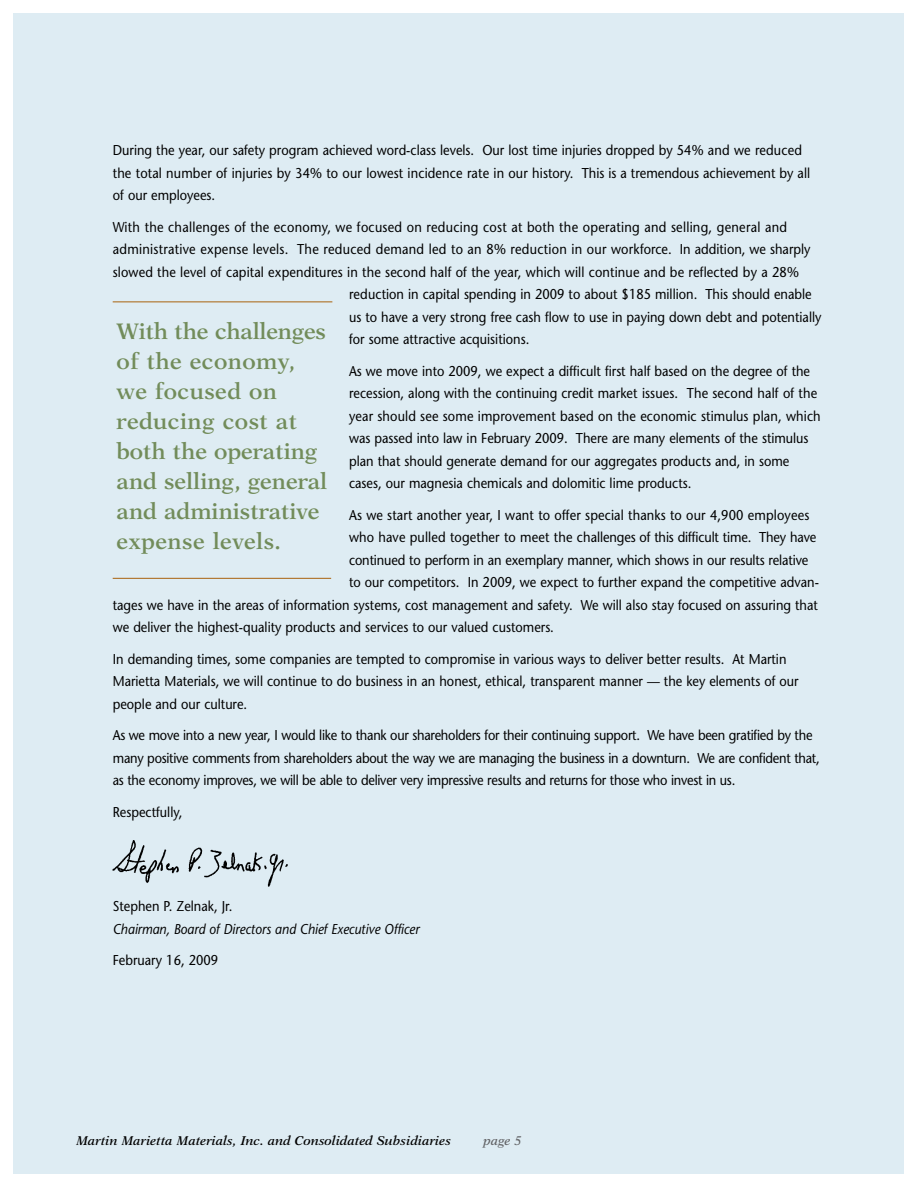
<style>
.page{position:relative;width:918px;height:1188px;background:#fff}
.page>*{position:absolute;margin:0;border:0;box-sizing:border-box;transform-origin:0 0}
.t1{font:600 22.5px/30px "New Aster";color:#728c5a}
.t2{font:14.25px/22.5px "Stone Sans";color:#000;scale:.9 1}
.t3{font:14.25px/22.5px "Stone Sans";letter-spacing:-.02em;color:#000;scale:.9 1}
.t4{font:14.25px "Stone Sans";letter-spacing:.02em;color:#000;scale:.9 1}
.t5{font:italic 14.25px "Stone Sans";color:#000;scale:.9 1}
.t6{font:italic 600 12.75px "New Aster";color:#000}
.t7{font:italic 600 12.75px "New Aster";color:#636467}
</style>
<div class="page">
<div style="left:14px;top:14px;width:890px;height:1160px;background:#deecf3"></div>
<hr style="left:113px;top:302px;width:219px;height:1px;background:#a9620d">
<hr style="left:113px;top:578px;width:218px;height:1px;background:#a9620d">
<img style="left:112px;top:840px;width:176px;height:47px">
<p class="t2" style="left:113px;top:139px;width:776px">During the year, our safety program achieved word-class levels. Our lost time injuries dropped by 54% and we reduced the total number of injuries by 34% to our lowest incidence rate in our history. This is a tremendous achievement by all of our employees.</p>
<p class="t4" style="left:113px;top:218px;width:751px">With the challenges of the economy, we focused on reducing cost at both the operating and selling, general and</p>
<p class="t4" style="left:113px;top:241px;width:777px">administrative expense levels. The reduced demand led to an 8% reduction in our workforce. In addition, we sharply</p>
<p class="t2" style="left:113px;top:260px;width:764px">slowed the level of capital expenditures in the second half of the year, which will continue and be reflected by a 28%</p>
<p class="t2" style="left:349px;top:283px;width:516px">reduction in capital spending in 2009 to about $185 million. This should enable</p>
<p class="t2" style="left:349px;top:305px;width:526px">us to have a very strong free cash flow to use in paying down debt and potentially</p>
<p class="t2" style="left:349px;top:328px;width:202px">for some attractive acquisitions.</p>
<p class="t2" style="left:349px;top:360px;width:526px">As we move into 2009, we expect a difficult first half based on the degree of the recession, along with the continuing credit market issues. The second half of the year should see some improvement based on the economic stimulus plan, which was passed into law in February 2009. There are many elements of the stimulus plan that should generate demand for our aggregates products and, in some cases, our magnesia chemicals and dolomitic lime products.</p>
<p class="t2" style="left:349px;top:504px;width:513px">As we start another year, I want to offer special thanks to our 4,900 employees</p>
<p class="t2" style="left:349px;top:526px;width:521px">who have pulled together to meet the challenges of this difficult time. They have</p>
<p class="t2" style="left:349px;top:549px;width:512px">continued to perform in an exemplary manner, which shows in our results relative</p>
<p class="t2" style="left:349px;top:571px;width:524px">to our competitors. In 2009, we expect to further expand the competitive advan-</p>
<p class="t2" style="left:113px;top:594px;width:785px">tages we have in the areas of information systems, cost management and safety. We will also stay focused on assuring that</p>
<p class="t2" style="left:113px;top:616px;width:492px">we deliver the highest-quality products and services to our valued customers.</p>
<p class="t2" style="left:113px;top:648px;width:764px">In demanding times, some companies are tempted to compromise in various ways to deliver better results. At Martin<br>Marietta Materials, we will continue to do business in an honest, ethical, transparent manner — the key elements of our people and our culture.</p>
<p class="t3" style="left:113px;top:724px;width:787px">As we move into a new year, I would like to thank our shareholders for their continuing support. We have been gratified by the many positive comments from shareholders about the way we are managing the business in a downturn. We are confident that, as the economy improves, we will be able to deliver very impressive results and returns for those who invest in us.</p>
<p class="t2" style="left:113px;top:801px;width:79px">Respectfully,</p>
<h1 class="t1" style="left:117px;top:316px;width:212px">With the challenges of the economy, we focused on reducing cost at both the operating and selling, general and administrative expense levels.</h1>
<p class="t2" style="left:113px;top:895px;width:134px">Stephen P. Zelnak, Jr.</p>
<p class="t5" style="left:113px;top:920px;width:342px">Chairman, Board of Directors and Chief Executive Officer</p>
<p class="t2" style="left:113px;top:949px;width:119px">February 16, 2009</p>
<p class="t6" style="left:76px;top:1133px;width:376px">Martin Marietta Materials, Inc. and Consolidated Subsidiaries</p>
<p class="t7" style="left:483px;top:1133px;width:40px">page 5</p>
</div>
